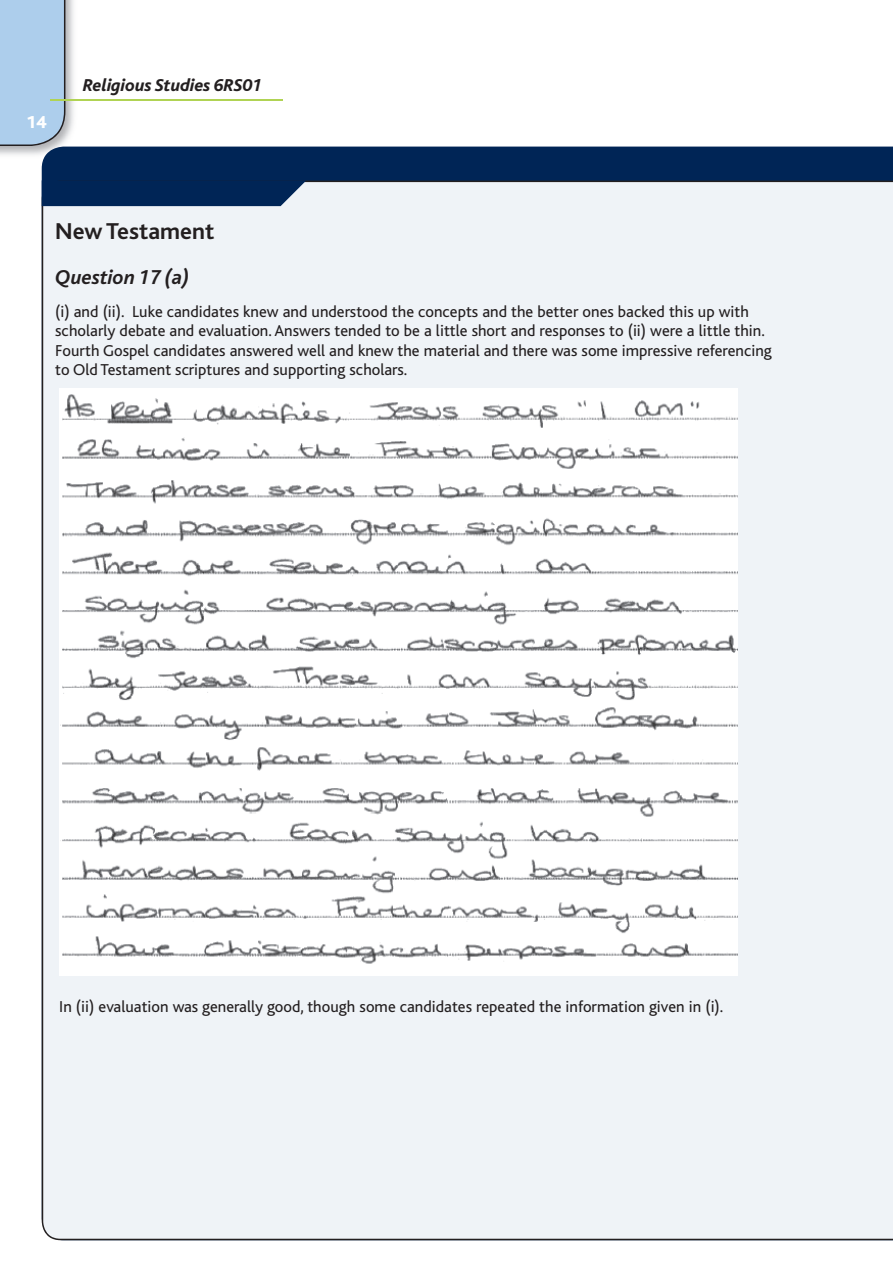
<style>
.page{position:relative;width:893px;height:1263px;background:#fff}
.page>*{position:absolute;margin:0;border:0;box-sizing:border-box;transform-origin:0 0}
.t1{font:700 24px "Bliss";color:#231f20}
.t2{font:italic 700 21px "Bliss";color:#231f20}
.t3{font:italic 800 18px "Bliss";color:#231f20}
.t4{font:800 18px "Bliss";color:#fff}
.t5{font:16.5px/19.5px "Bliss";color:#231f20}
</style>
<div class="page">
<img style="left:0;top:0;width:78px;height:155px">
<div style="left:0;top:0;width:65px;height:146px;background:#adceec"></div>
<hr style="left:50px;top:100px;width:233px;height:1px;background:#b0d354">
<div style="left:42px;top:147px;width:851px;height:34px;background:#002556"></div>
<div style="left:42px;top:181px;width:851px;height:1059px;background:#eff3f7"></div>
<svg style="left:42px;top:153px;width:290px;height:53px;background:#0f315f"></svg>
<img style="left:59px;top:388px;width:678px;height:588px">
<p class="t4" style="left:26px;top:115px;width:22px">14</p>
<p class="t3" style="left:83px;top:79px;width:181px">Religious Studies 6RS01</p>
<h1 class="t1" style="left:55px;top:222px;width:161px">New Testament</h1>
<p class="t2" style="left:55px;top:269px;width:135px">Question 17 (a)</p>
<p class="t5" style="left:55px;top:303px;width:718px">(i) and (ii). Luke candidates knew and understood the concepts and the better ones backed this up with scholarly debate and evaluation. Answers tended to be a little short and responses to (ii) were a little thin.<br>Fourth Gospel candidates answered well and knew the material and there was some impressive referencing to Old Testament scriptures and supporting scholars.</p>
<p class="t5" style="left:59px;top:998px;width:665px">In (ii) evaluation was generally good, though some candidates repeated the information given in (i).</p>
</div>
